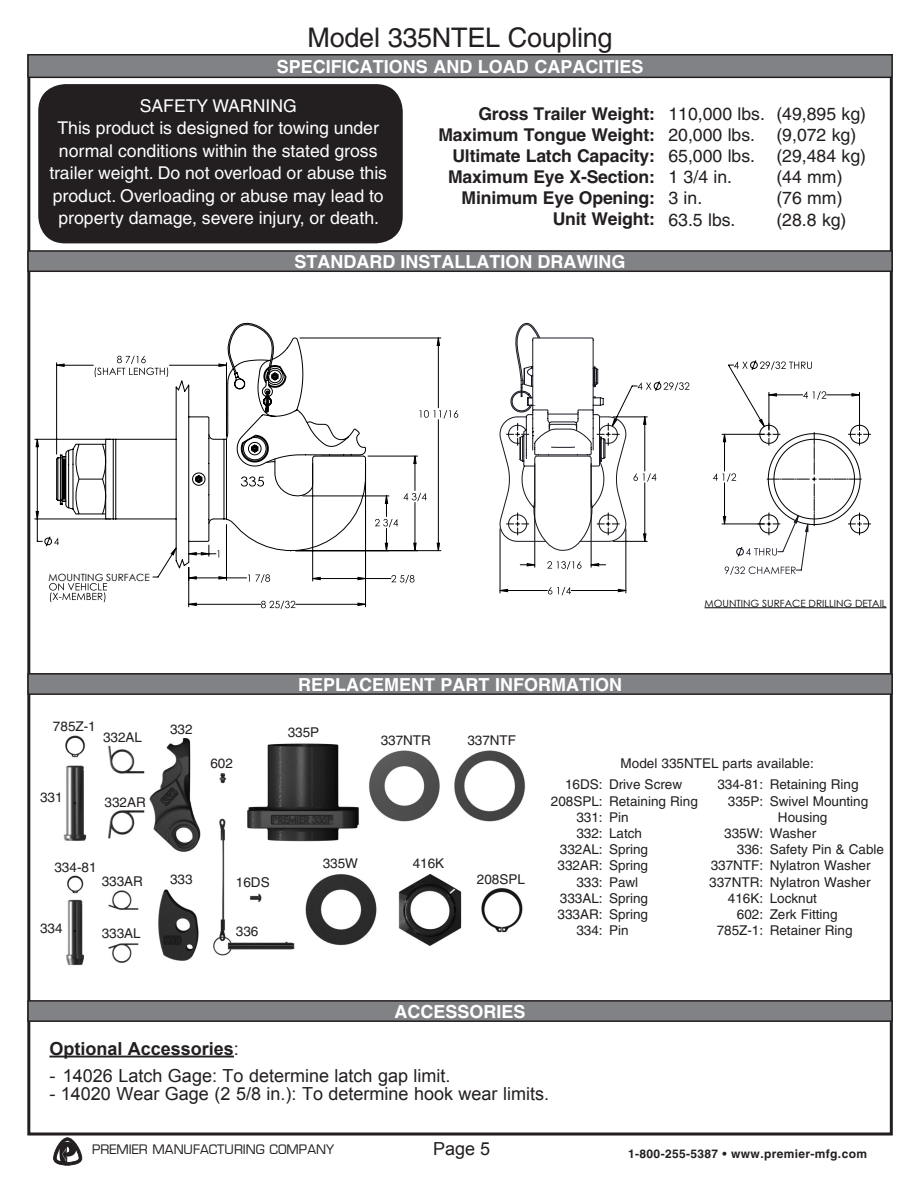
<style>
.page{position:relative;width:918px;height:1188px;background:#fff}
.page>*{position:absolute;margin:0;border:0;box-sizing:border-box;transform-origin:0 0}
.t1{font:27px "Helvetica";letter-spacing:-.01em;color:#231f20}
.t2{font:18px "Arial";color:#231f20}
.t3{font:700 18px "Helvetica";color:#fff}
.Paragraph_Style_2{font:700 18px "Arial";color:#231f20}
.t4{font:17.7px/22.5px "Helvetica";color:#fff;text-align:center}
.t5{font:700 17.7px "Helvetica";letter-spacing:-.01em;color:#231f20}
.t6{font:17.7px "Helvetica";color:#231f20}
.t7{font:13.5px "Helvetica";color:#231f20}
.t8{font:12.75px "Eurostile";color:#231f20}
.t9{font:700 12px "Helvetica";letter-spacing:.03em;color:#231f20}
.t10{font:9.9px "Century Gothic";color:#000}
.s1{font-weight:400}
</style>
<div class="page">
<svg style="left:53px;top:1138px;width:29px;height:27px"></svg>
<div style="left:38px;top:84px;width:365px;height:159px;background:#231f20;border-radius:27px"></div>
<div style="left:28px;top:251px;width:864px;height:20px;background:#808285"></div>
<div style="left:27px;top:250px;width:866px;height:22px;border:2px solid #231f20"></div>
<div style="left:28px;top:55px;width:864px;height:22px;background:#808285"></div>
<div style="left:27px;top:54px;width:866px;height:24px;border:2px solid #231f20"></div>
<div style="left:28px;top:674px;width:864px;height:20px;background:#808285"></div>
<div style="left:27px;top:673px;width:866px;height:22px;border:2px solid #231f20"></div>
<div style="left:28px;top:1001px;width:864px;height:20px;background:#808285"></div>
<div style="left:27px;top:1000px;width:866px;height:22px;border:2px solid #231f20"></div>
<svg style="left:261px;top:607px;width:34px;height:2px"></svg>
<hr style="left:705px;top:608px;width:182px;height:1px;background:#000">
<svg style="left:515px;top:323px;width:78px;height:15px"></svg>
<svg style="left:36px;top:338px;width:824px;height:267px"></svg>
<svg style="left:713px;top:423px;width:158px;height:152px"></svg>
<hr style="left:49px;top:1056px;width:185px;height:1px;background:#231f20">
<img style="left:63px;top:735px;width:463px;height:231px">
<p class="t1" style="left:308px;top:22px;width:306px">Model 335NTEL Coupling</p>
<p class="t3" style="left:277px;top:56px;width:368px">SPECIFICATIONS AND LOAD CAPACITIES</p>
<p class="t4" style="left:140px;top:94px;width:159px">SAFETY WARNING</p>
<p class="t4" style="left:49px;top:117px;width:339px">This product is designed for towing under normal conditions within the stated gross trailer weight. Do not overload or abuse this product. Overloading or abuse may lead to property damage, severe injury, or death.</p>
<p class="t5" style="left:478px;top:103px;width:178px">Gross Trailer Weight:</p>
<p class="t5" style="left:438px;top:124px;width:218px">Maximum Tongue Weight:</p>
<p class="t5" style="left:452px;top:145px;width:204px">Ultimate Latch Capacity:</p>
<p class="t5" style="left:448px;top:166px;width:208px">Maximum Eye X-Section:</p>
<p class="t5" style="left:462px;top:187px;width:195px">Minimum Eye Opening:</p>
<p class="t5" style="left:553px;top:208px;width:104px">Unit Weight:</p>
<p class="t3" style="left:295px;top:251px;width:332px">STANDARD INSTALLATION DRAWING</p>
<p class="t6" style="left:668px;top:103px;width:199px">110,000 lbs. (49,895 kg)</p>
<p class="t6" style="left:668px;top:124px;width:189px">20,000 lbs. (9,072 kg)</p>
<p class="t6" style="left:668px;top:146px;width:199px">65,000 lbs. (29,484 kg)</p>
<p class="t6" style="left:668px;top:167px;width:65px">1 3/4 in.</p>
<p class="t6" style="left:776px;top:167px;width:68px">(44 mm)</p>
<p class="t6" style="left:668px;top:188px;width:35px">3 in.</p>
<p class="t6" style="left:776px;top:188px;width:68px">(76 mm)</p>
<p class="t6" style="left:668px;top:209px;width:69px">63.5 lbs.</p>
<p class="t6" style="left:776px;top:209px;width:72px">(28.8 kg)</p>
<p class="t10" style="left:49px;top:570px;width:103px">MOUNTING SURFACE</p>
<p class="t7" style="left:53px;top:718px;width:44px">785Z-1</p>
<p class="t7" style="left:103px;top:729px;width:41px">332AL</p>
<p class="t7" style="left:170px;top:721px;width:24px">332</p>
<p class="t3" style="left:298px;top:674px;width:325px">REPLACEMENT PART INFORMATION</p>
<p class="t7" style="left:288px;top:724px;width:33px">335P</p>
<p class="t7" style="left:381px;top:732px;width:52px">337NTR</p>
<p class="t7" style="left:467px;top:732px;width:50px">337NTF</p>
<p class="t10" style="left:705px;top:596px;width:184px">MOUNTING SURFACE DRILLING DETAIL</p>
<p class="t7" style="left:210px;top:756px;width:24px">602</p>
<p class="t7" style="left:621px;top:756px;width:195px">Model 335NTEL parts available:</p>
<p class="t7" style="left:40px;top:790px;width:24px">331</p>
<p class="t7" style="left:105px;top:794px;width:43px">332AR</p>
<p class="t7" style="left:54px;top:859px;width:44px">334-81</p>
<p class="t7" style="left:323px;top:856px;width:37px">335W</p>
<p class="t7" style="left:40px;top:920px;width:24px">334</p>
<p class="t7" style="left:102px;top:873px;width:43px">333AR</p>
<p class="t7" style="left:102px;top:925px;width:41px">333AL</p>
<p class="t7" style="left:170px;top:871px;width:24px">333</p>
<p class="t7" style="left:236px;top:874px;width:35px">16DS</p>
<p class="t7" style="left:236px;top:923px;width:24px">336</p>
<p class="t7" style="left:413px;top:856px;width:33px">416K</p>
<p class="t7" style="left:477px;top:871px;width:50px">208SPL</p>
<p class="t7" style="left:565px;top:777px;width:39px">16DS:</p>
<p class="t7" style="left:551px;top:793px;width:53px">208SPL:</p>
<p class="t7" style="left:576px;top:809px;width:28px">331:</p>
<p class="t7" style="left:576px;top:825px;width:28px">332:</p>
<p class="t7" style="left:560px;top:842px;width:44px">332AL:</p>
<p class="t7" style="left:558px;top:858px;width:47px">332AR:</p>
<p class="t7" style="left:576px;top:874px;width:28px">333:</p>
<p class="t7" style="left:560px;top:890px;width:44px">333AL:</p>
<p class="t7" style="left:558px;top:906px;width:47px">333AR:</p>
<p class="t7" style="left:576px;top:923px;width:28px">334:</p>
<p class="t7" style="left:609px;top:777px;width:75px">Drive Screw</p>
<p class="t7" style="left:609px;top:793px;width:90px">Retaining Ring</p>
<p class="t7" style="left:609px;top:809px;width:21px">Pin</p>
<p class="t7" style="left:609px;top:825px;width:35px">Latch</p>
<p class="t7" style="left:609px;top:842px;width:41px">Spring</p>
<p class="t7" style="left:609px;top:858px;width:41px">Spring</p>
<p class="t7" style="left:609px;top:874px;width:31px">Pawl</p>
<p class="t7" style="left:609px;top:890px;width:41px">Spring</p>
<p class="t7" style="left:609px;top:906px;width:41px">Spring</p>
<p class="t7" style="left:609px;top:923px;width:21px">Pin</p>
<p class="t7" style="left:770px;top:777px;width:90px">Retaining Ring</p>
<p class="t7" style="left:770px;top:793px;width:100px">Swivel Mounting</p>
<p class="t7" style="left:778px;top:809px;width:51px">Housing</p>
<p class="t7" style="left:770px;top:825px;width:48px">Washer</p>
<p class="t7" style="left:770px;top:842px;width:116px">Safety Pin &amp; Cable</p>
<p class="t7" style="left:770px;top:858px;width:102px">Nylatron Washer</p>
<p class="t7" style="left:770px;top:874px;width:102px">Nylatron Washer</p>
<p class="t7" style="left:770px;top:890px;width:49px">Locknut</p>
<p class="t7" style="left:770px;top:906px;width:69px">Zerk Fitting</p>
<p class="t7" style="left:770px;top:923px;width:84px">Retainer Ring</p>
<p class="t7" style="left:717px;top:777px;width:47px">334-81:</p>
<p class="t7" style="left:728px;top:793px;width:37px">335P:</p>
<p class="t7" style="left:724px;top:825px;width:41px">335W:</p>
<p class="t7" style="left:737px;top:842px;width:28px">336:</p>
<p class="t7" style="left:711px;top:858px;width:54px">337NTF:</p>
<p class="t7" style="left:709px;top:874px;width:56px">337NTR:</p>
<p class="t7" style="left:728px;top:890px;width:37px">416K:</p>
<p class="t7" style="left:737px;top:906px;width:28px">602:</p>
<p class="t7" style="left:717px;top:923px;width:48px">785Z-1:</p>
<p class="t3" style="left:395px;top:1001px;width:133px">ACCESSORIES</p>
<p class="Paragraph_Style_2" style="left:49px;top:1036px;width:191px">Optional Accessories<span class="s1">:</span></p>
<p class="t2" style="left:49px;top:1064px;width:403px">- 14026 Latch Gage: To determine latch gap limit.</p>
<p class="t2" style="left:49px;top:1082px;width:501px">- 14020 Wear Gage (2 5/8 in.): To determine hook wear limits.</p>
<p class="t8" style="left:92px;top:1142px;width:244px">PREMIER MANUFACTURING COMPANY</p>
<p class="t2" style="left:433px;top:1137px;width:59px">Page 5</p>
<p class="t9" style="left:628px;top:1146px;width:240px">1-800-255-5387 • www.premier-mfg.com</p>
</div>
